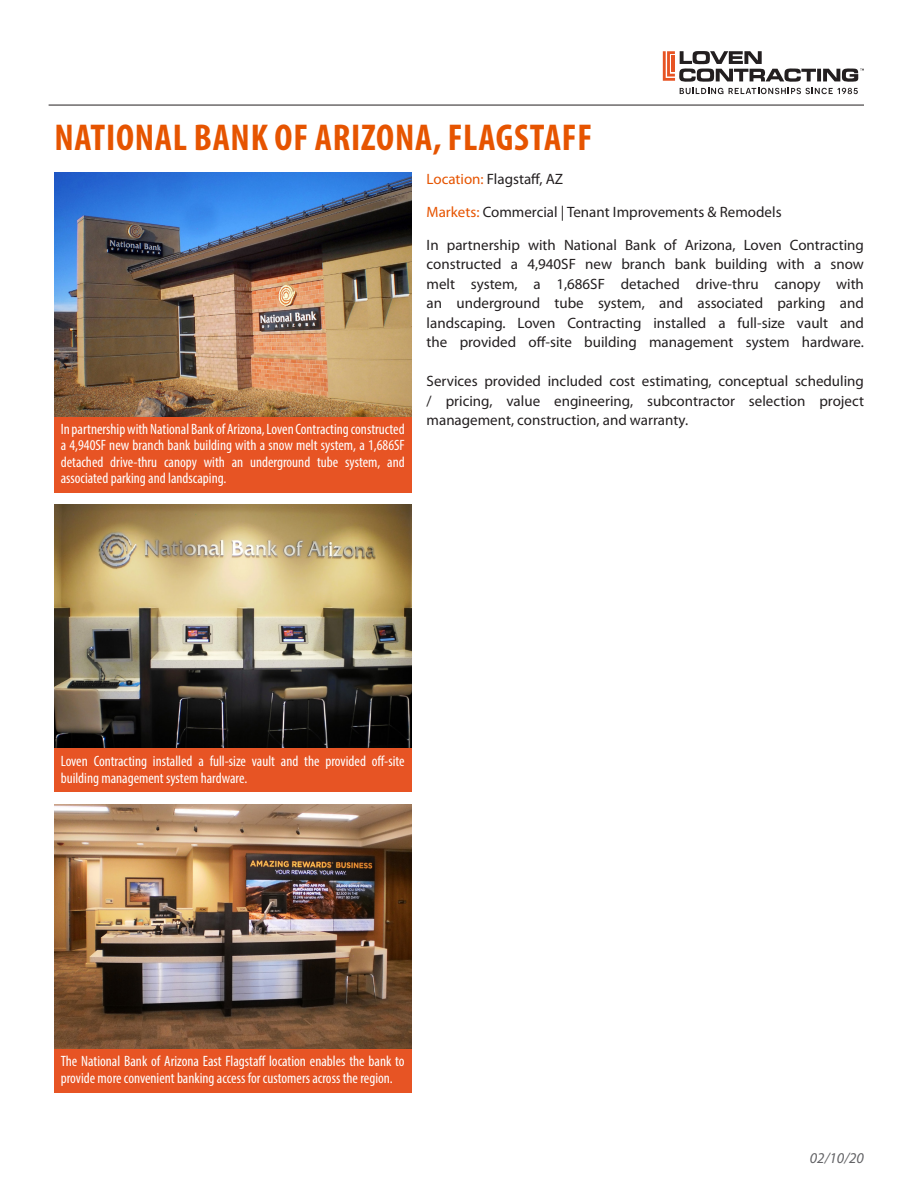
<style>
.page{position:relative;width:918px;height:1188px;background:#fff}
.page>*{position:absolute;margin:0;border:0;box-sizing:border-box;transform-origin:0 0}
.t1{font:700 condensed 37.5px "Myriad Pro";letter-spacing:.02em;color:#e65400}
.t2{font:15px/19.5px "Myriad Pro";color:#231f20;text-align:justify}
.t3{font:condensed 15px/16.5px "Myriad Pro";color:#fff}
.t4{font:italic 15px "Myriad Pro";color:#636366}
.s1{color:#e65400}
</style>
<div class="page">
<hr style="left:49px;top:105px;width:815px;height:1px;background:#231f20">
<svg style="left:680px;top:88px;width:43px;height:6px"></svg>
<svg style="left:729px;top:88px;width:129px;height:6px"></svg>
<svg style="left:663px;top:51px;width:201px;height:31px"></svg>
<img style="left:54px;top:172px;width:357px;height:245px">
<img style="left:54px;top:505px;width:357px;height:244px">
<img style="left:54px;top:805px;width:357px;height:244px">
<div style="left:54px;top:417px;width:357px;height:75px;background:#e75424"></div>
<div style="left:54px;top:749px;width:357px;height:43px;background:#e75424"></div>
<div style="left:54px;top:1049px;width:357px;height:43px;background:#e75424"></div>
<p class="t1" style="left:54px;top:114px;width:539px">NATIONAL BANK OF ARIZONA, FLAGSTAFF</p>
<p class="t2" style="left:427px;top:169px;width:138px"><span class="s1">Location:</span> Flagstaff, AZ</p>
<p class="t2" style="left:427px;top:202px;width:357px"><span class="s1">Markets:</span> Commercial | Tenant Improvements &amp; Remodels</p>
<p class="t2" style="left:427px;top:235px;width:439px">In partnership with National Bank of Arizona, Loven Contracting constructed a 4,940SF new branch bank building with a snow melt system, a 1,686SF detached drive-thru canopy with an underground tube system, and associated parking and landscaping. Loven Contracting installed a full-size vault and the provided off-site building management system hardware.</p>
<p class="t2" style="left:427px;top:371px;width:439px">Services provided included cost estimating, conceptual scheduling / pricing, value engineering, subcontractor selection project management, construction, and warranty.</p>
<p class="t3" style="left:61px;top:420px;width:346px;text-align:justify">In partnership with National Bank of Arizona, Loven Contracting constructed a 4,940SF new branch bank building with a snow melt system, a 1,686SF detached drive-thru canopy with an underground tube system, and associated parking and landscaping.</p>
<p class="t3" style="left:61px;top:753px;width:345px">Loven Contracting installed a full-size vault and the provided off-site building management system hardware.</p>
<p class="t3" style="left:61px;top:1053px;width:345px">The National Bank of Arizona East Flagstaff location enables the bank to provide more convenient banking access for customers across the region.</p>
<p class="t4" style="left:810px;top:1149px;width:56px">02/10/20</p>
</div>
